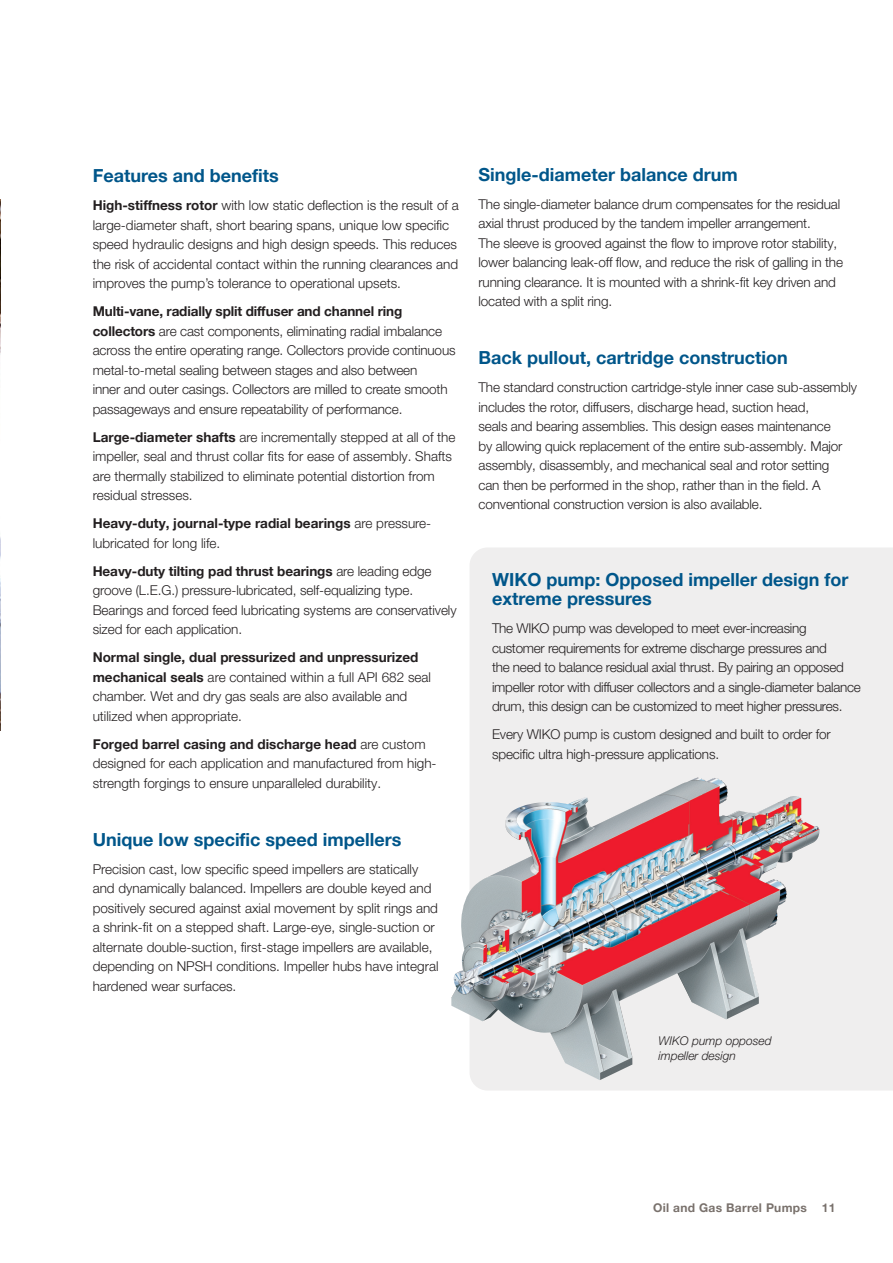
<style>
.page{position:relative;width:893px;height:1263px;background:#fff}
.page>*{position:absolute;margin:0;border:0;box-sizing:border-box;transform-origin:0 0}
.Subhead_Level_2__blu{font:700 18px/19.5px "Helvetica Neue LT Pro";color:#00568a}
.Body_copy{font:300 13.5px/19.5px "Helvetica Neue LT Pro";letter-spacing:-.01em;color:#231f20}
.Body_copy-2{font:700 13.5px/19.5px "Helvetica Neue LT Pro";color:#231f20}
.t1{font:italic 300 12px/15px "Helvetica Neue LT Pro";color:#231f20}
.t2{font:700 12px "Helvetica Neue LT Pro";letter-spacing:.025em;color:#79716c}
.s1{font-weight:700}
.s2{font-weight:300}
</style>
<div class="page">
<div style="left:470px;top:548px;width:423px;height:542px;background:#efeeee"></div>
<img style="left:451px;top:778px;width:334px;height:302px">
<img style="left:0;top:200px;width:1px;height:531px">
<p class="Subhead_Level_2__blu" style="left:93px;top:166px;width:188px">Features and benefits</p>
<p class="Body_copy" style="left:93px;top:195px;width:368px"><span class="s1">High-stiffness rotor</span> with low static deflection is the result of a large-diameter shaft, short bearing spans, unique low specific speed hydraulic designs and high design speeds. This reduces the risk of accidental contact within the running clearances and improves the pump’s tolerance to operational upsets.</p>
<p class="Body_copy" style="left:93px;top:301px;width:364px"><span class="s1">Multi-vane, radially split diffuser and channel ring collectors</span> are cast components, eliminating radial imbalance across the entire operating range. Collectors provide continuous metal-to-metal sealing between stages and also between<br>inner and outer casings. Collectors are milled to create smooth passageways and ensure repeatability of performance.</p>
<p class="Body_copy" style="left:93px;top:427px;width:364px"><span class="s1">Large-diameter shafts</span> are incrementally stepped at all of the impeller, seal and thrust collar fits for ease of assembly. Shafts are thermally stabilized to eliminate potential distortion from residual stresses.</p>
<p class="Body_copy-2" style="left:93px;top:513px;width:340px">Heavy-duty, journal-type radial bearings <span class="s2">are pressure&shy;lubricated for long life.</span></p>
<p class="Body_copy" style="left:93px;top:561px;width:365px"><span class="s1">Heavy-duty tilting pad thrust bearings</span> are leading edge groove (L.E.G.) pressure-lubricated, self-equalizing type.<br>Bearings and forced feed lubricating systems are conservatively sized for each application.</p>
<p class="Body_copy" style="left:93px;top:647px;width:340px"><span class="s1">Normal single, dual pressurized and unpressurized mechanical seals</span> are contained within a full API 682 seal chamber. Wet and dry gas seals are also available and utilized when appropriate.</p>
<p class="Body_copy" style="left:93px;top:734px;width:345px"><span class="s1">Forged barrel casing and discharge head</span> are custom designed for each application and manufactured from high&shy;strength forgings to ensure unparalleled durability.</p>
<p class="Subhead_Level_2__blu" style="left:93px;top:829px;width:310px">Unique low specific speed impellers</p>
<p class="Body_copy" style="left:93px;top:859px;width:347px">Precision cast, low specific speed impellers are statically and dynamically balanced. Impellers are double keyed and positively secured against axial movement by split rings and a shrink-fit on a stepped shaft. Large-eye, single-suction or alternate double-suction, first-stage impellers are available, depending on NPSH conditions. Impeller hubs have integral hardened wear surfaces.</p>
<p class="Subhead_Level_2__blu" style="left:478px;top:164px;width:261px">Single-diameter balance drum</p>
<p class="Body_copy" style="left:478px;top:194px;width:366px">The single-diameter balance drum compensates for the residual axial thrust produced by the tandem impeller arrangement.<br>The sleeve is grooved against the flow to improve rotor stability, lower balancing leak-off flow, and reduce the risk of galling in the running clearance. It is mounted with a shrink-fit key driven and located with a split ring.</p>
<p class="Subhead_Level_2__blu" style="left:478px;top:347px;width:311px">Back pullout, cartridge construction</p>
<p class="Body_copy" style="left:478px;top:377px;width:380px">The standard construction cartridge-style inner case sub-assembly includes the rotor, diffusers, discharge head, suction head,<br>seals and bearing assemblies. This design eases maintenance<br>by allowing quick replacement of the entire sub-assembly. Major assembly, disassembly, and mechanical seal and rotor setting<br>can then be performed in the shop, rather than in the field. A conventional construction version is also available.</p>
<p class="Subhead_Level_2__blu" style="left:492px;top:569px;width:358px">WIKO pump: Opposed impeller design for extreme pressures</p>
<p class="Body_copy" style="left:492px;top:618px;width:370px">The WIKO pump was developed to meet ever-increasing customer requirements for extreme discharge pressures and<br>the need to balance residual axial thrust. By pairing an opposed impeller rotor with diffuser collectors and a single-diameter balance drum, this design can be customized to meet higher pressures.</p>
<p class="Body_copy" style="left:492px;top:724px;width:340px">Every WIKO pump is custom designed and built to order for specific ultra high-pressure applications.</p>
<p class="t1" style="left:658px;top:1033px;width:115px">WIKO pump opposed impeller design</p>
<p class="t2" style="left:653px;top:1201px;width:184px">Oil and Gas Barrel Pumps 11</p>
</div>
